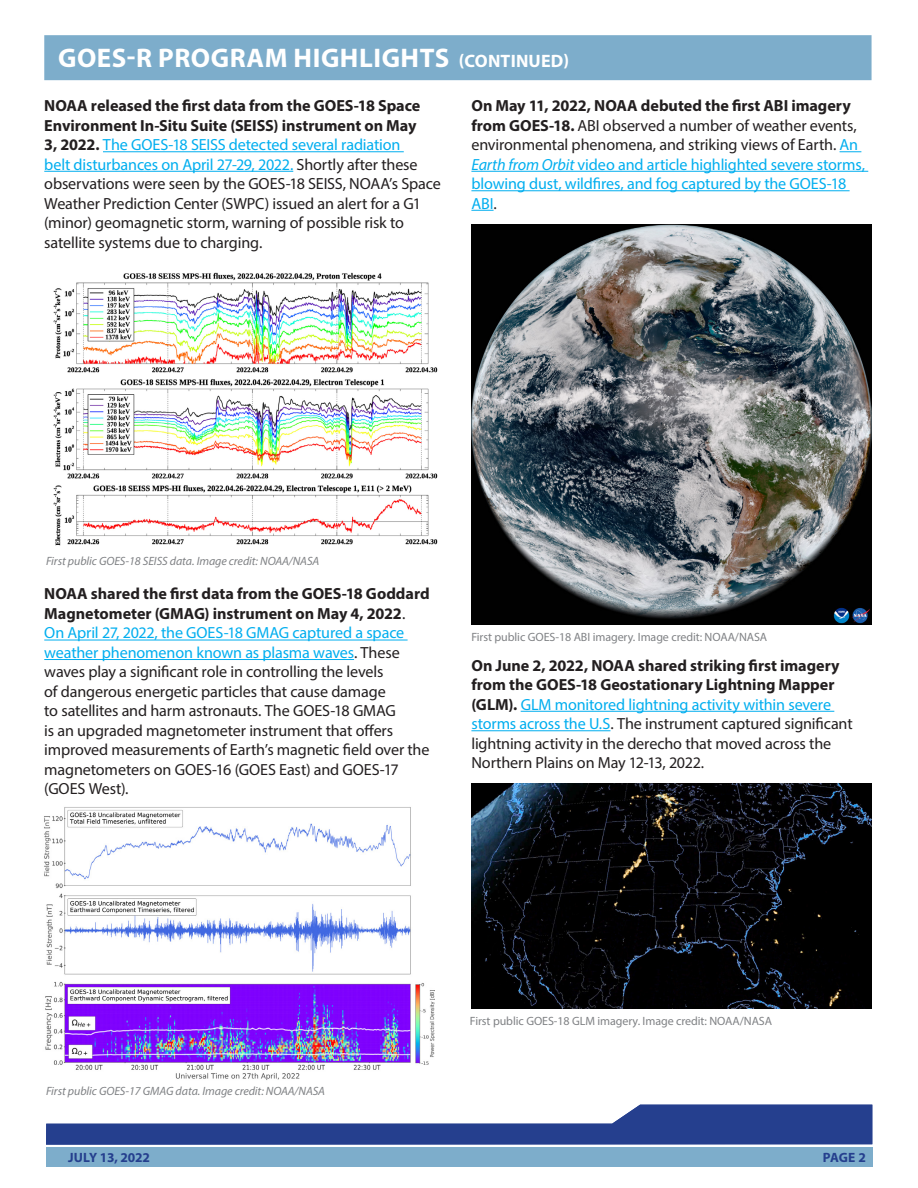
<style>
.page{position:relative;width:918px;height:1188px;background:#fff}
.page>*{position:absolute;margin:0;border:0;box-sizing:border-box;transform-origin:0 0}
.t1{font:700 27px "Myriad Pro";letter-spacing:.02em;color:#fff}
._508BODY{font:16.2px/19.5px "Myriad Pro";letter-spacing:-.01em;color:#231f20}
._508BODY-2{font:16.2px/19.5px "Myriad Pro";letter-spacing:-.01em;color:#00aeef}
.t2{font:700 13.5px "Myriad Pro";letter-spacing:-.01em;color:#253f8e}
._508_Caption{font:12px "Myriad Pro";letter-spacing:-.005em;color:#808285}
._508_Caption-2{font:italic 12px "Myriad Pro";letter-spacing:-.005em;color:#808285}
.s1{font-size:18px}
.s2{font-weight:700}
.s3{color:#00aeef}
.s4{font-weight:700;color:#231f20}
.s5{color:#231f20}
.s6{font-style:italic}
</style>
<div class="page">
<div style="left:46px;top:1147px;width:826px;height:20px;background:#7dadcb"></div>
<svg style="left:46px;top:1105px;width:826px;height:40px"></svg>
<hr style="left:103px;top:151px;width:301px;height:1px;background:#00aeef">
<hr style="left:44px;top:171px;width:249px;height:1px;background:#00aeef">
<hr style="left:44px;top:640px;width:364px;height:1px;background:#00aeef">
<hr style="left:44px;top:659px;width:310px;height:1px;background:#00aeef">
<svg style="left:840px;top:151px;width:21px;height:1px"></svg>
<hr style="left:471px;top:171px;width:397px;height:1px;background:#00aeef">
<hr style="left:471px;top:190px;width:379px;height:1px;background:#00aeef">
<svg style="left:471px;top:210px;width:23px;height:1px"></svg>
<hr style="left:521px;top:711px;width:313px;height:1px;background:#00aeef">
<hr style="left:471px;top:730px;width:139px;height:1px;background:#00aeef">
<img style="left:53px;top:272px;width:385px;height:274px">
<img style="left:44px;top:807px;width:391px;height:273px">
<img style="left:471px;top:224px;width:401px;height:400px">
<img style="left:471px;top:783px;width:401px;height:225px">
<div style="left:44px;top:35px;width:828px;height:45px;background:#7dadcb"></div>
<h1 class="t1" style="left:58px;top:40px;width:513px">GOES-R PROGRAM HIGHLIGHTS <span class="s1">(CONTINUED)</span></h1>
<p class="_508BODY" style="left:44px;top:96px;width:398px"><span class="s2">NOAA released the first data from the GOES-18 Space Environment In-Situ Suite (SEISS) instrument on May<br>3, 2022.</span> <span class="s3">The GOES-18 SEISS detected several radiation<br>belt disturbances on April 27-29, 2022.</span> Shortly after these observations were seen by the GOES-18 SEISS, NOAA’s Space Weather Prediction Center (SWPC) issued an alert for a G1 (minor) geomagnetic storm, warning of possible risk to satellite systems due to charging.</p>
<p class="_508BODY-2" style="left:471px;top:96px;width:395px"><span class="s4">On May 11, 2022, NOAA debuted the first ABI imagery from GOES-18.</span> <span class="s5">ABI observed a number of weather events, environmental phenomena, and striking views of Earth.</span> An <span class="s6">Earth from Orbit</span> video and article highlighted severe storms, blowing dust, wildfires, and fog captured by the GOES-18<br>ABI<span class="s5">.</span></p>
<p class="_508_Caption-2" style="left:46px;top:553px;width:275px">First public GOES-18 SEISS data. Image credit: NOAA/NASA</p>
<p class="_508BODY" style="left:44px;top:584px;width:387px"><span class="s2">NOAA shared the first data from the GOES-18 Goddard Magnetometer (GMAG) instrument on May 4, 2022</span>.<br><span class="s3">On April 27, 2022, the GOES-18 GMAG captured a space weather phenomenon known as plasma waves</span>. These waves play a significant role in controlling the levels<br>of dangerous energetic particles that cause damage<br>to satellites and harm astronauts. The GOES-18 GMAG<br>is an upgraded magnetometer instrument that offers improved measurements of Earth’s magnetic field over the magnetometers on GOES-16 (GOES East) and GOES-17 (GOES West).</p>
<p class="_508_Caption" style="left:471px;top:629px;width:297px">First public GOES-18 ABI imagery. Image credit: NOAA/NASA</p>
<p class="_508BODY" style="left:471px;top:655px;width:383px"><span class="s2">On June 2, 2022, NOAA shared striking first imagery from the GOES-18 Geostationary Lightning Mapper (GLM).</span> <span class="s3">GLM monitored lightning activity within severe storms across the U.S</span>. The instrument captured significant lightning activity in the derecho that moved across the Northern Plains on May 12-13, 2022.</p>
<p class="_508_Caption-2" style="left:46px;top:1084px;width:281px">First public GOES-17 GMAG data. Image credit: NOAA/NASA</p>
<p class="_508_Caption" style="left:470px;top:1013px;width:304px">First public GOES-18 GLM imagery. Image credit: NOAA/NASA</p>
<p class="t2" style="left:68px;top:1148px;width:83px">JULY 13, 2022</p>
<p class="t2" style="left:823px;top:1148px;width:45px">PAGE 2</p>
</div>
